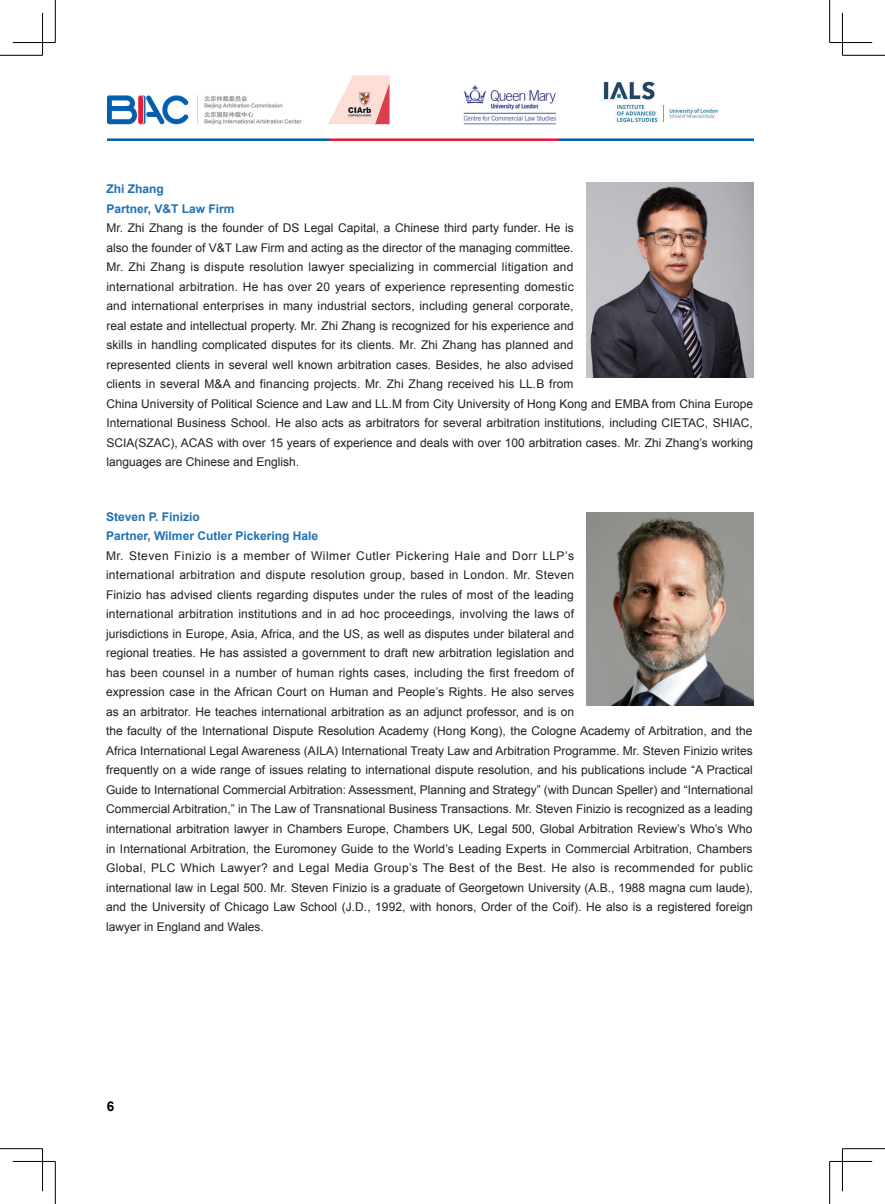
<style>
.page{position:relative;width:885px;height:1204px;background:#fff}
.page>*{position:absolute;margin:0;border:0;box-sizing:border-box;transform-origin:0 0}
.t1{font:700 13.5px "Arial";color:#000}
.t2{font:12px/19.5px "Arial";color:#231f20}
.t3{font:700 12px/19.5px "Arial";color:#1d71b5}
</style>
<div class="page">
<img style="left:107px;top:75px;width:646px;height:65px">
<img style="left:586px;top:512px;width:167px;height:194px">
<img style="left:586px;top:183px;width:167px;height:194px">
<hr style="left:0;top:55px;width:43px;height:1px;background:#000">
<hr style="left:842px;top:55px;width:42px;height:1px;background:#000">
<hr style="left:0;top:1148px;width:43px;height:1px;background:#000">
<hr style="left:842px;top:1148px;width:42px;height:1px;background:#000">
<hr style="left:55px;top:0;width:1px;height:43px;background:#000">
<hr style="left:55px;top:1161px;width:1px;height:42px;background:#000">
<hr style="left:829px;top:0;width:1px;height:43px;background:#000">
<hr style="left:829px;top:1161px;width:1px;height:42px;background:#000">
<hr style="left:13px;top:42px;width:42px;height:1px;background:#000">
<hr style="left:829px;top:42px;width:43px;height:1px;background:#000">
<hr style="left:13px;top:1161px;width:42px;height:1px;background:#000">
<hr style="left:829px;top:1161px;width:43px;height:1px;background:#000">
<hr style="left:42px;top:13px;width:1px;height:42px;background:#000">
<hr style="left:42px;top:1148px;width:1px;height:43px;background:#000">
<hr style="left:842px;top:13px;width:1px;height:42px;background:#000">
<hr style="left:842px;top:1148px;width:1px;height:43px;background:#000">
<p class="t3" style="left:106px;top:180px;width:130px">Zhi Zhang<br>Partner, V&amp;T Law Firm</p>
<p class="t2" style="left:106px;top:218px;width:648px">Mr. Zhi Zhang is the founder of DS Legal Capital, a Chinese third party funder. He is<br>also the founder of V&amp;T Law Firm and acting as the director of the managing committee.<br>Mr. Zhi Zhang is dispute resolution lawyer specializing in commercial litigation and<br>international arbitration. He has over 20 years of experience representing domestic<br>and international enterprises in many industrial sectors, including general corporate,<br>real estate and intellectual property. Mr. Zhi Zhang is recognized for his experience and<br>skills in handling complicated disputes for its clients. Mr. Zhi Zhang has planned and<br>represented clients in several well known arbitration cases. Besides, he also advised<br>clients in several M&amp;A and financing projects. Mr. Zhi Zhang received his LL.B from<br>China University of Political Science and Law and LL.M from City University of Hong Kong and EMBA from China Europe International Business School. He also acts as arbitrators for several arbitration institutions, including CIETAC, SHIAC, SCIA(SZAC), ACAS with over 15 years of experience and deals with over 100 arbitration cases. Mr. Zhi Zhang’s working languages are Chinese and English.</p>
<p class="t3" style="left:106px;top:507px;width:213px">Steven P. Finizio<br>Partner, Wilmer Cutler Pickering Hale</p>
<p class="t2" style="left:106px;top:546px;width:648px">Mr. Steven Finizio is a member of Wilmer Cutler Pickering Hale and Dorr LLP’s<br>international arbitration and dispute resolution group, based in London. Mr. Steven<br>Finizio has advised clients regarding disputes under the rules of most of the leading<br>international arbitration institutions and in ad hoc proceedings, involving the laws of<br>jurisdictions in Europe, Asia, Africa, and the US, as well as disputes under bilateral and<br>regional treaties. He has assisted a government to draft new arbitration legislation and<br>has been counsel in a number of human rights cases, including the first freedom of<br>expression case in the African Court on Human and People’s Rights. He also serves<br>as an arbitrator. He teaches international arbitration as an adjunct professor, and is on<br>the faculty of the International Dispute Resolution Academy (Hong Kong), the Cologne Academy of Arbitration, and the Africa International Legal Awareness (AILA) International Treaty Law and Arbitration Programme. Mr. Steven Finizio writes frequently on a wide range of issues relating to international dispute resolution, and his publications include “A Practical Guide to International Commercial Arbitration: Assessment, Planning and Strategy” (with Duncan Speller) and “International Commercial Arbitration,” in The Law of Transnational Business Transactions. Mr. Steven Finizio is recognized as a leading international arbitration lawyer in Chambers Europe, Chambers UK, Legal 500, Global Arbitration Review’s Who’s Who in International Arbitration, the Euromoney Guide to the World’s Leading Experts in Commercial Arbitration, Chambers Global, PLC Which Lawyer? and Legal Media Group’s The Best of the Best. He also is recommended for public international law in Legal 500. Mr. Steven Finizio is a graduate of Georgetown University (A.B., 1988 magna cum laude), and the University of Chicago Law School (J.D., 1992, with honors, Order of the Coif). He also is a registered foreign lawyer in England and Wales.</p>
<p class="t1" style="left:107px;top:1097px;width:9px">6</p>
</div>
